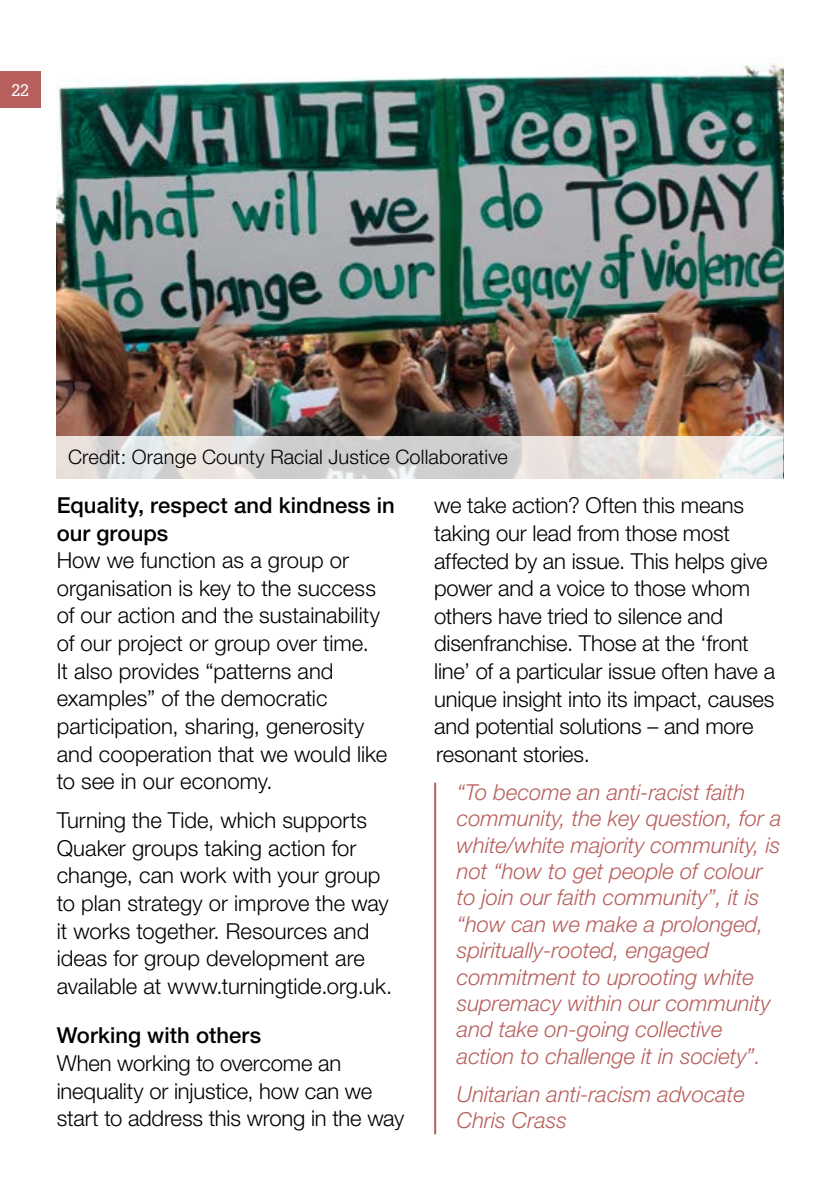
<style>
.page{position:relative;width:840px;height:1191px;background:#fff}
.page>*{position:absolute;margin:0;border:0;box-sizing:border-box;transform-origin:0 0}
.t1{font:300 22px/27.6px "Helvetica Neue";letter-spacing:-.005em;color:#000}
.t2{font:italic 300 22px/26.4px "Helvetica Neue LT Std";color:#b8605d}
.t3{font:500 22px/27.6px "Helvetica Neue";letter-spacing:.005em;color:#000}
.t4{font:300 20px "Helvetica Neue";letter-spacing:.005em;color:#000}
.t5{font:16.4px "Glypha";color:#fff}
</style>
<div class="page">
<hr style="left:434px;top:782px;width:2px;height:352px;background:#b8605d">
<div style="left:0;top:71px;width:41px;height:37px;background:#b8605d"></div>
<img style="left:57px;top:63px;width:725px;height:374px">
<svg style="left:57px;top:437px;width:725px;height:42px;background:#dfdcda"></svg>
<p class="t5" style="left:11px;top:80px;width:19px">22</p>
<p class="t4" style="left:68px;top:444px;width:441px">Credit: Orange County Racial Justice Collaborative</p>
<p class="t3" style="left:57px;top:491px;width:339px">Equality, respect and kindness in our groups</p>
<p class="t1" style="left:57px;top:546px;width:332px">How we function as a group or organisation is key to the success of our action and the sustainability of our project or group over time.<br>It also provides “patterns and examples” of the democratic participation, sharing, generosity and cooperation that we would like to see in our economy.</p>
<p class="t1" style="left:57px;top:806px;width:337px">Turning the Tide, which supports Quaker groups taking action for change, can work with your group to plan strategy or improve the way it works together. Resources and ideas for group development are available at www.turningtide.org.uk.</p>
<p class="t3" style="left:57px;top:1021px;width:206px">Working with others</p>
<p class="t1" style="left:57px;top:1048px;width:349px">When working to overcome an inequality or injustice, how can we start to address this wrong in the way</p>
<p class="t1" style="left:434px;top:491px;width:342px">we take action? Often this means taking our lead from those most affected by an issue. This helps give power and a voice to those whom others have tried to silence and disenfranchise. Those at the ‘front line’ of a particular issue often have a unique insight into its impact, causes and potential solutions – and more resonant stories.</p>
<p class="t2" style="left:456px;top:778px;width:326px">“To become an anti-racist faith community, the key question, for a white/white majority community, is not “how to get people of colour to join our faith community”, it is “how can we make a prolonged, spiritually-rooted, engaged commitment to uprooting white supremacy within our community and take on-going collective action to challenge it in society”.</p>
<p class="t2" style="left:456px;top:1080px;width:289px">Unitarian anti-racism advocate<br>Chris Crass</p>
</div>
